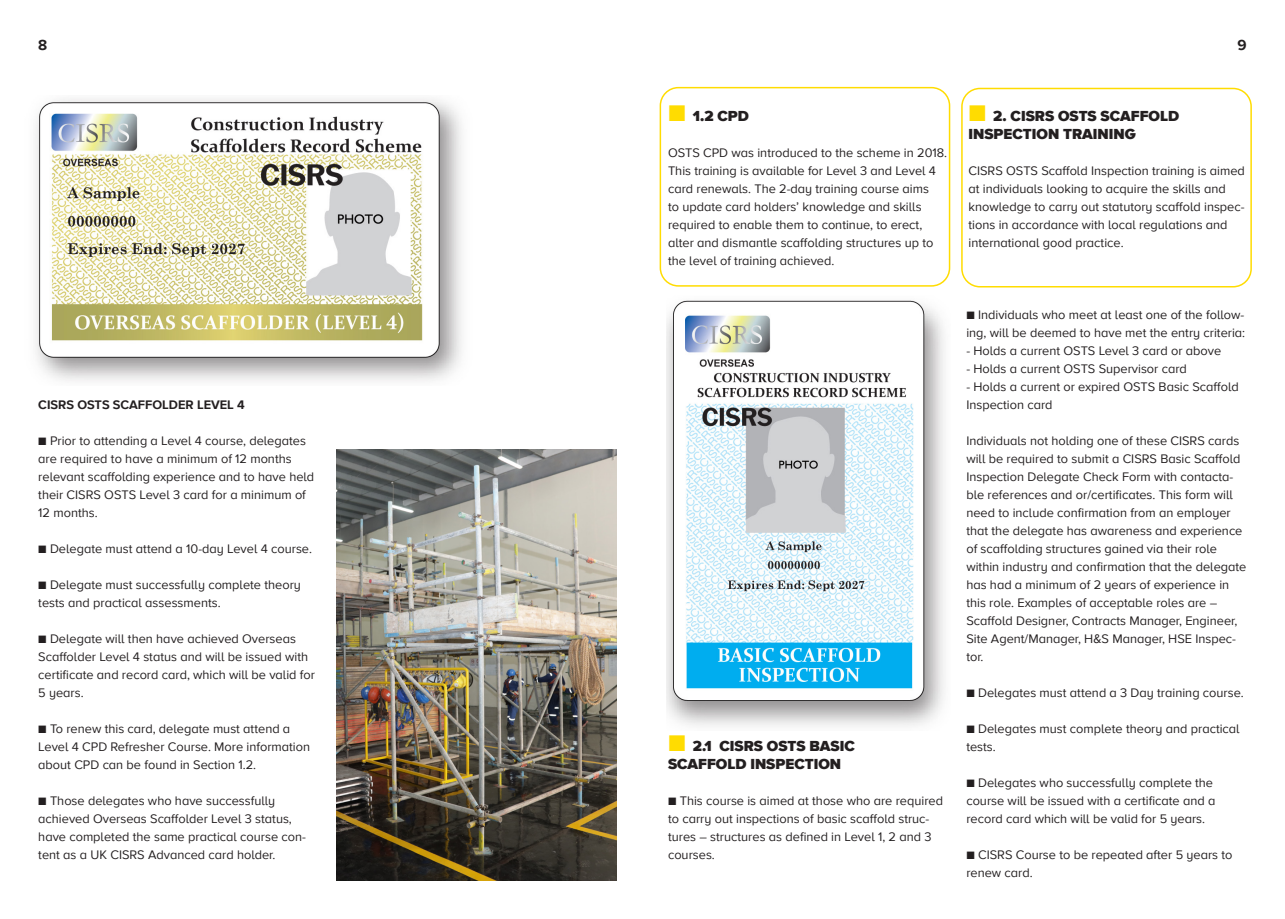
<style>
.page{position:relative;width:1285px;height:919px;background:#fff}
.page>*{position:absolute;margin:0;border:0;box-sizing:border-box;transform-origin:0 0}
.t1{font:900 15px/18px "Proxima Nova A";color:#231f20}
.t2{font:700 15px "Proxima Nova A";color:#231f20}
.t3{font:12.75px/18px "Proxima Nova A";color:#231f20}
.t4{font:700 12.75px "Proxima Nova A";color:#231f20}
.s1{font-weight:400;font-size:27px;color:#ffdc01}
</style>
<div class="page">
<img style="left:666px;top:300px;width:278px;height:426px">
<img style="left:35px;top:99px;width:427px;height:282px">
<div style="left:659px;top:87px;width:291px;height:199px;border:2px solid #ffdc01;border-radius:18px"></div>
<div style="left:961px;top:88px;width:290px;height:199px;border:2px solid #ffdc01;border-radius:18px"></div>
<img style="left:336px;top:449px;width:281px;height:431px">
<p class="t2" style="left:38px;top:34px;width:11px">8</p>
<p class="t2" style="left:1237px;top:34px;width:11px">9</p>
<p class="t4" style="left:38px;top:395px;width:208px">CISRS OSTS SCAFFOLDER LEVEL 4</p>
<p class="t3" style="left:38px;top:431px;width:277px">■ Prior to attending a Level 4 course, delegates are required to have a minimum of 12 months relevant scaffolding experience and to have held their CISRS OSTS Level 3 card for a minimum of 12 months.</p>
<p class="t3" style="left:38px;top:539px;width:275px">■ Delegate must attend a 10-day Level 4 course.</p>
<p class="t3" style="left:38px;top:575px;width:264px">■ Delegate must successfully complete theory tests and practical assessments.</p>
<p class="t3" style="left:38px;top:629px;width:278px">■ Delegate will then have achieved Overseas Scaffolder Level 4 status and will be issued with certificate and record card, which will be valid for 5 years.</p>
<p class="t3" style="left:38px;top:719px;width:273px">■ To renew this card, delegate must attend a<br>Level 4 CPD Refresher Course. More information about CPD can be found in Section 1.2.</p>
<p class="t3" style="left:38px;top:791px;width:269px">■ Those delegates who have successfully achieved Overseas Scaffolder Level 3 status, have completed the same practical course con&shy;tent as a UK CISRS Advanced card holder.</p>
<p class="t1" style="left:668px;top:107px;width:82px"><span class="s1">■</span> 1.2 CPD</p>
<p class="t3" style="left:668px;top:143px;width:280px">OSTS CPD was introduced to the scheme in 2018.<br>This training is available for Level 3 and Level 4 card renewals. The 2-day training course aims<br>to update card holders’ knowledge and skills required to enable them to continue, to erect, alter and dismantle scaffolding structures up to the level of training achieved.</p>
<p class="t1" style="left:668px;top:737px;width:188px"><span class="s1">■</span> 2.1 CISRS OSTS BASIC<br>SCAFFOLD INSPECTION</p>
<p class="t3" style="left:668px;top:791px;width:276px">■ This course is aimed at those who are required to carry out inspections of basic scaffold struc&shy;tures – structures as defined in Level 1, 2 and 3 courses.</p>
<p class="t1" style="left:968px;top:107px;width:212px"><span class="s1">■</span> 2. CISRS OSTS SCAFFOLD<br>INSPECTION TRAINING</p>
<p class="t3" style="left:968px;top:161px;width:278px">CISRS OSTS Scaffold Inspection training is aimed at individuals looking to acquire the skills and knowledge to carry out statutory scaffold inspec&shy;tions in accordance with local regulations and international good practice.</p>
<p class="t3" style="left:966px;top:305px;width:280px">■ Individuals who meet at least one of the follow&shy;ing, will be deemed to have met the entry criteria:</p>
<p class="t3" style="left:966px;top:341px;width:256px">- Holds a current OSTS Level 3 card or above</p>
<p class="t3" style="left:966px;top:359px;width:222px">- Holds a current OSTS Supervisor card</p>
<p class="t3" style="left:966px;top:377px;width:274px">- Holds a current or expired OSTS Basic Scaffold<br>Inspection card</p>
<p class="t3" style="left:966px;top:431px;width:281px">Individuals not holding one of these CISRS cards will be required to submit a CISRS Basic Scaffold Inspection Delegate Check Form with contacta&shy;ble references and or/certificates. This form will need to include confirmation from an employer that the delegate has awareness and experience of scaffolding structures gained via their role within industry and confirmation that the delegate has had a minimum of 2 years of experience in this role. Examples of acceptable roles are – Scaffold Designer, Contracts Manager, Engineer, Site Agent/Manager, H&amp;S Manager, HSE Inspec&shy;tor.</p>
<p class="t3" style="left:966px;top:683px;width:279px">■ Delegates must attend a 3 Day training course.</p>
<p class="t3" style="left:966px;top:719px;width:275px">■ Delegates must complete theory and practical tests.</p>
<p class="t3" style="left:966px;top:773px;width:250px">■ Delegates who successfully complete the course will be issued with a certificate and a record card which will be valid for 5 years.</p>
<p class="t3" style="left:966px;top:845px;width:267px">■ CISRS Course to be repeated after 5 years to renew card.</p>
</div>
